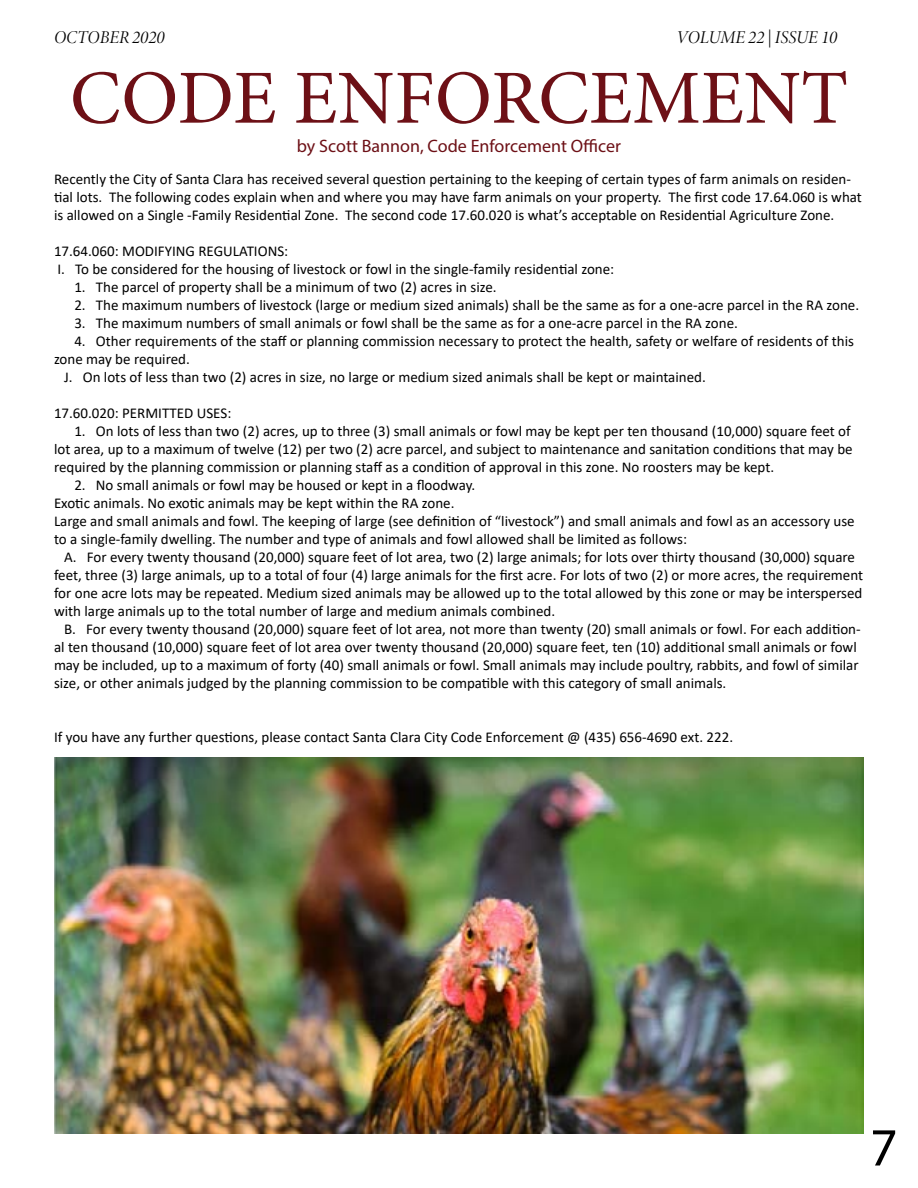
<style>
.page{position:relative;width:918px;height:1188px;background:#fff}
.page>*{position:absolute;margin:0;border:0;box-sizing:border-box;transform-origin:0 0}
.t1{font:76.5px "Minion Pro";color:#6d1016}
.t2{font:54px "Myriad Pro";color:#000}
.t3{font:18px "Myriad Pro";color:#6d1016}
.t4{font:italic 18px "Minion Variable Concept";letter-spacing:-.025em;color:#000}
.t5{font:15px/18px "Calibri";color:#000}
</style>
<div class="page">
<img style="left:54px;top:757px;width:810px;height:377px">
<p class="t4" style="left:54px;top:25px;width:113px">OCTOBER 2020</p>
<p class="t4" style="left:677px;top:25px;width:162px">VOLUME 22 | ISSUE 10</p>
<h1 class="t1" style="left:70px;top:47px;width:780px">CODE ENFORCEMENT</h1>
<p class="t3" style="left:297px;top:135px;width:326px">by Scott Bannon, Code Enforcement Officer</p>
<p class="t5" style="left:54px;top:170px;width:810px">Recently the City of Santa Clara has received several question pertaining to the keeping of certain types of farm animals on residen&shy;tial lots. The following codes explain when and where you may have farm animals on your property. The first code 17.64.060 is what is allowed on a Single -Family Residential Zone. The second code 17.60.020 is what’s acceptable on Residential Agriculture Zone.</p>
<p class="t5" style="left:54px;top:242px;width:562px">17.64.060: MODIFYING REGULATIONS:<br>I. To be considered for the housing of livestock or fowl in the single-family residential zone:</p>
<p class="t5" style="left:74px;top:278px;width:424px">1. The parcel of property shall be a minimum of two (2) acres in size.</p>
<p class="t5" style="left:74px;top:296px;width:786px">2. The maximum numbers of livestock (large or medium sized animals) shall be the same as for a one-acre parcel in the RA zone.</p>
<p class="t5" style="left:74px;top:314px;width:665px">3. The maximum numbers of small animals or fowl shall be the same as for a one-acre parcel in the RA zone.</p>
<p class="t5" style="left:74px;top:332px;width:781px">4. Other requirements of the staff or planning commission necessary to protect the health, safety or welfare of residents of this</p>
<p class="t5" style="left:54px;top:350px;width:137px">zone may be required.</p>
<p class="t5" style="left:64px;top:368px;width:643px">J. On lots of less than two (2) acres in size, no large or medium sized animals shall be kept or maintained.</p>
<p class="t5" style="left:54px;top:404px;width:179px">17.60.020: PERMITTED USES:</p>
<p class="t5" style="left:54px;top:422px;width:800px;text-indent:20px">1. On lots of less than two (2) acres, up to three (3) small animals or fowl may be kept per ten thousand (10,000) square feet of lot area, up to a maximum of twelve (12) per two (2) acre parcel, and subject to maintenance and sanitation conditions that may be required by the planning commission or planning staff as a condition of approval in this zone. No roosters may be kept.</p>
<p class="t5" style="left:54px;top:476px;width:802px;text-indent:20px">2. No small animals or fowl may be housed or kept in a floodway.<br>Exotic animals. No exotic animals may be kept within the RA zone.<br>Large and small animals and fowl. The keeping of large (see definition of “livestock”) and small animals and fowl as an accessory use to a single-family dwelling. The number and type of animals and fowl allowed shall be limited as follows:</p>
<p class="t5" style="left:54px;top:548px;width:811px;text-indent:10px">A. For every twenty thousand (20,000) square feet of lot area, two (2) large animals; for lots over thirty thousand (30,000) square feet, three (3) large animals, up to a total of four (4) large animals for the first acre. For lots of two (2) or more acres, the requirement for one acre lots may be repeated. Medium sized animals may be allowed up to the total allowed by this zone or may be interspersed with large animals up to the total number of large and medium animals combined.</p>
<p class="t5" style="left:54px;top:620px;width:808px;text-indent:10px">B. For every twenty thousand (20,000) square feet of lot area, not more than twenty (20) small animals or fowl. For each addition&shy;al ten thousand (10,000) square feet of lot area over twenty thousand (20,000) square feet, ten (10) additional small animals or fowl may be included, up to a maximum of forty (40) small animals or fowl. Small animals may include poultry, rabbits, and fowl of similar size, or other animals judged by the planning commission to be compatible with this category of small animals.</p>
<p class="t5" style="left:54px;top:728px;width:681px">If you have any further questions, please contact Santa Clara City Code Enforcement @ (435) 656-4690 ext. 222.</p>
<h2 class="t2" style="left:870px;top:1114px;width:29px">7</h2>
</div>
